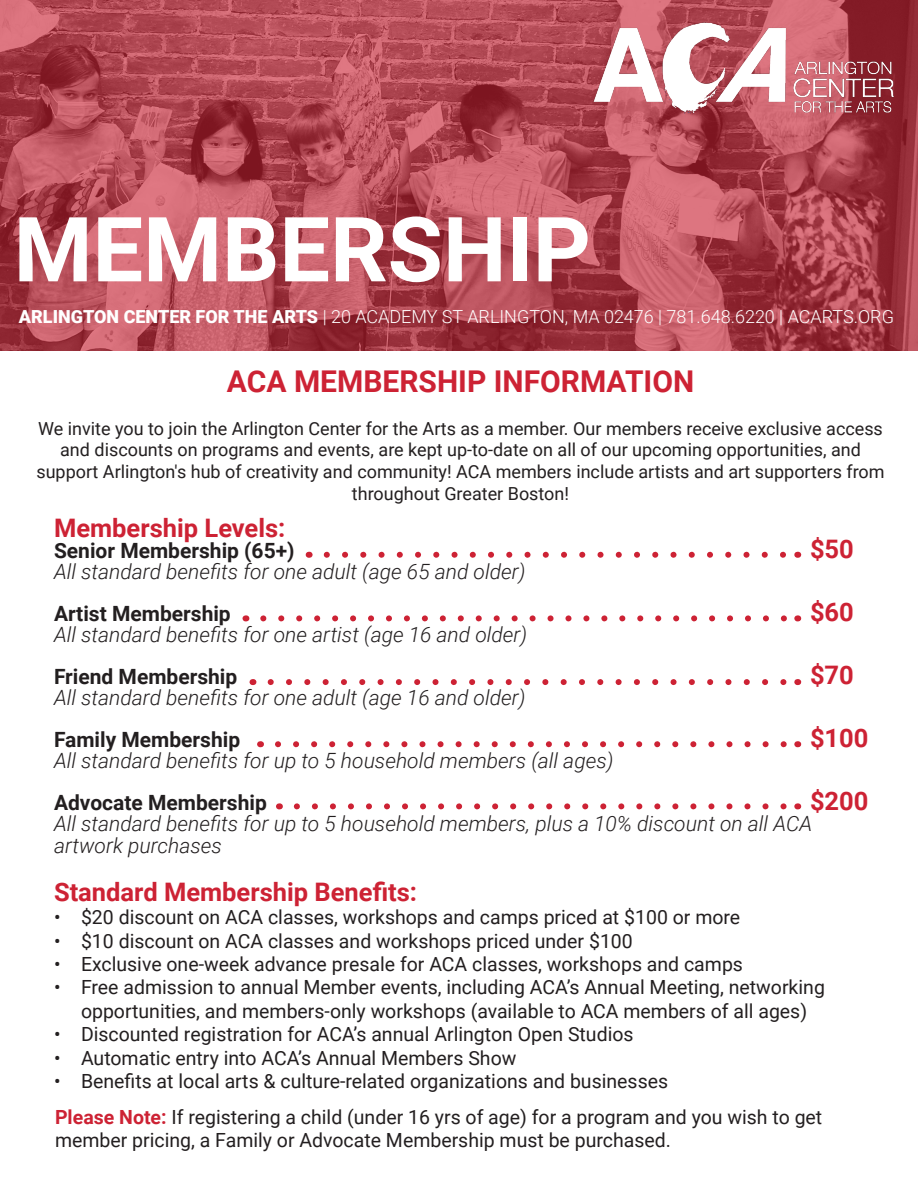
<style>
.page{position:relative;width:918px;height:1188px;background:#fff}
.page>*{position:absolute;margin:0;border:0;box-sizing:border-box;transform-origin:0 0}
.t1{font:700 90px "Roboto";color:#fff}
.t2{font:700 30px "Roboto";color:#cd2234}
.t3{font:700 25.5px "Roboto";color:#cd2234}
.t4{font:italic 300 21px/21.6px "Roboto";color:#231f20}
.t5{font:700 21px "Roboto";color:#231f20}
.t6{font:19.5px/23.4px "Roboto";color:#231f20;text-align:center}
.t7{font:18px/21.6px "Roboto";color:#231f20;text-align:center}
.t8{font:300 18px "Roboto";color:#fff}
.s1{font-weight:900}
.s2{font-weight:700;color:#cd2234}
</style>
<div class="page">
<svg style="left:0;top:0;width:918px;height:351px;background:#b44c57"></svg>
<img style="left:589px;top:20px;width:314px;height:99px">
<svg style="left:327px;top:552px;width:459px;height:6px"></svg>
<svg style="left:263px;top:615px;width:524px;height:6px"></svg>
<svg style="left:271px;top:679px;width:516px;height:6px"></svg>
<svg style="left:278px;top:741px;width:509px;height:6px"></svg>
<svg style="left:297px;top:803px;width:490px;height:6px"></svg>
<p class="t1" style="left:14px;top:186px;width:579px">MEMBERSHIP</p>
<p class="t8" style="left:19px;top:304px;width:877px"><span class="s1">ARLINGTON CENTER FOR THE ARTS</span> | 20 ACADEMY ST ARLINGTON, MA 02476 | 781.648.6220 | ACARTS.ORG</p>
<p class="t2" style="left:227px;top:360px;width:469px">ACA MEMBERSHIP INFORMATION</p>
<p class="t7" style="left:36px;top:417px;width:850px">We invite you to join the Arlington Center for the Arts as a member. Our members receive exclusive access and discounts on programs and events, are kept up-to-date on all of our upcoming opportunities, and support Arlington's hub of creativity and community! ACA members include artists and art supporters from throughout Greater Boston!</p>
<p class="t3" style="left:54px;top:510px;width:233px">Membership Levels:</p>
<p class="t5" style="left:54px;top:536px;width:242px">Senior Membership (65+)</p>
<p class="t3" style="left:810px;top:531px;width:45px">$50</p>
<p class="t4" style="left:54px;top:560px;width:473px">All standard benefits for one adult (age 65 and older)</p>
<p class="t5" style="left:54px;top:599px;width:178px">Artist Membership</p>
<p class="t3" style="left:810px;top:594px;width:45px">$60</p>
<p class="t4" style="left:54px;top:623px;width:475px">All standard benefits for one artist (age 16 and older)</p>
<p class="t5" style="left:54px;top:662px;width:185px">Friend Membership</p>
<p class="t3" style="left:810px;top:657px;width:45px">$70</p>
<p class="t4" style="left:54px;top:686px;width:473px">All standard benefits for one adult (age 16 and older)</p>
<p class="t5" style="left:54px;top:725px;width:188px">Family Membership</p>
<p class="t3" style="left:810px;top:720px;width:60px">$100</p>
<p class="t4" style="left:54px;top:749px;width:561px">All standard benefits for up to 5 household members (all ages)</p>
<p class="t5" style="left:54px;top:788px;width:214px">Advocate Membership</p>
<p class="t3" style="left:810px;top:783px;width:60px">$200</p>
<p class="t4" style="left:54px;top:812px;width:760px">All standard benefits for up to 5 household members, plus a 10% discount on all ACA artwork purchases</p>
<p class="t3" style="left:54px;top:874px;width:365px">Standard Membership Benefits:</p>
<p class="t6" style="left:54px;top:905px;width:688px">• $20 discount on ACA classes, workshops and camps priced at $100 or more</p>
<p class="t6" style="left:54px;top:928px;width:580px">• $10 discount on ACA classes and workshops priced under $100</p>
<p class="t6" style="left:54px;top:952px;width:691px">• Exclusive one-week advance presale for ACA classes, workshops and camps</p>
<p class="t6" style="left:54px;top:975px;width:772px">• Free admission to annual Member events, including ACA’s Annual Meeting, networking opportunities, and members-only workshops (available to ACA members of all ages)</p>
<p class="t6" style="left:54px;top:1022px;width:581px">• Discounted registration for ACA’s annual Arlington Open Studios</p>
<p class="t6" style="left:54px;top:1045px;width:464px">• Automatic entry into ACA’s Annual Members Show</p>
<p class="t6" style="left:54px;top:1069px;width:616px">• Benefits at local arts &amp; culture-related organizations and businesses</p>
<p class="t6" style="left:55px;top:1104px;width:769px;text-align:left"><span class="s2">Please Note:</span> If registering a child (under 16 yrs of age) for a program and you wish to get member pricing, a Family or Advocate Membership must be purchased.</p>
</div>
